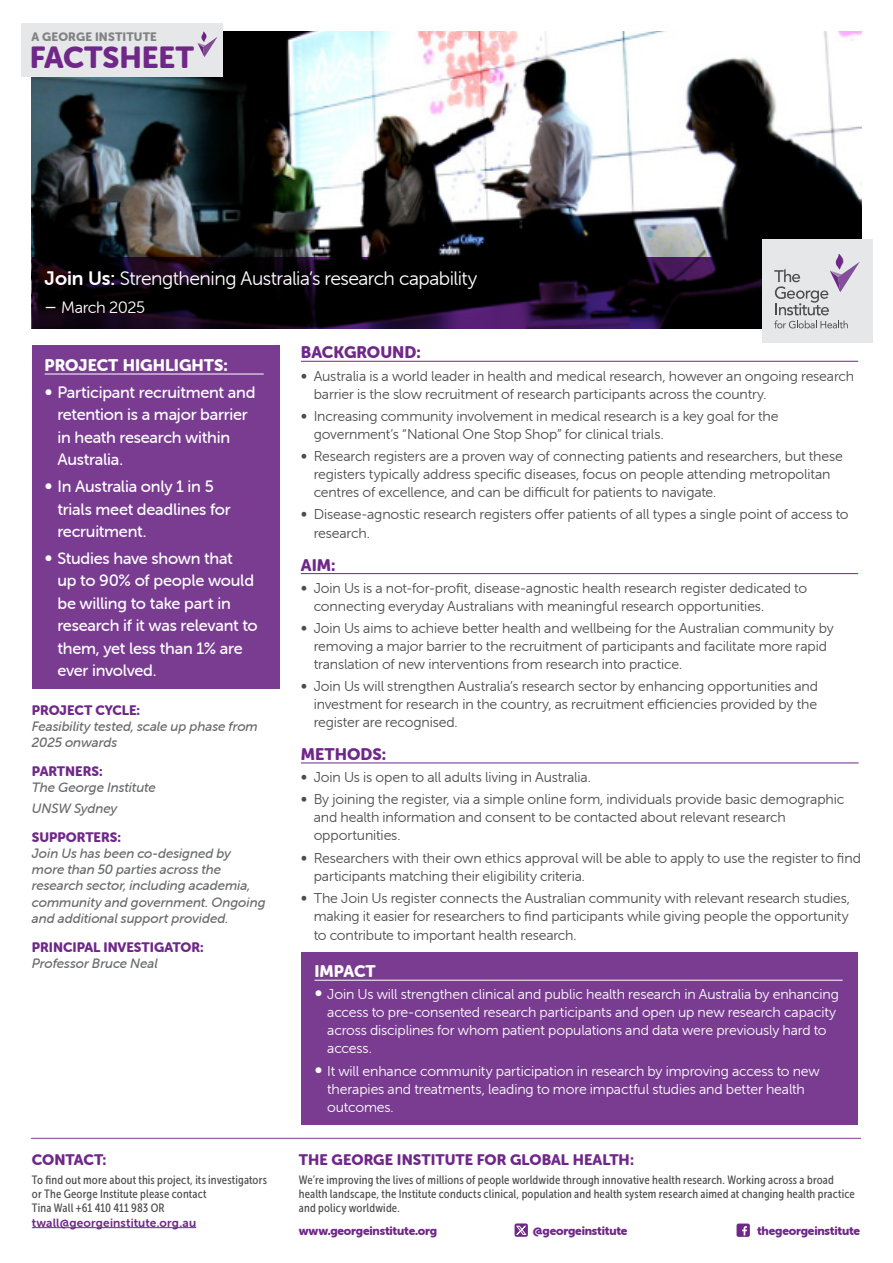
<style>
.page{position:relative;width:893px;height:1263px;background:#fff}
.page>*{position:absolute;margin:0;border:0;box-sizing:border-box;transform-origin:0 0}
.t1{font:30px "Museo Sans Rounded 900";letter-spacing:-.005em;color:#6f2789}
.t2{font:19.5px "Museo Sans Rounded 300";letter-spacing:-.025em;color:#fff}
.t3{font:16.5px/22.5px "Museo Sans Rounded 500";letter-spacing:-.015em;color:#fff}
.t4{font:16.5px "Museo Sans Rounded 900";color:#fff}
.t5{font:16.5px "Museo Sans Rounded 900";color:#6f2789}
.t6{font:16.5px "Museo Sans Rounded 300";letter-spacing:-.03em;color:#fff}
.t7{font:15px "Museo Sans Rounded 900";color:#6f2789}
.t8{font:14.25px/18px "Museo Sans Rounded 300";letter-spacing:-.01em;color:#4d4d4f}
.t9{font:14.25px/18px "Museo Sans Rounded 300";letter-spacing:-.01em;color:#fff}
.t10{font:italic 13.5px/16.2px "Museo Sans Rounded 500";letter-spacing:-.005em;color:#696a6c}
.t11{font:13.5px "Museo Sans Rounded 900";letter-spacing:-.005em;color:#6f2789}
.t12{font:12px/14.4px "Museo Sans Cond 500";letter-spacing:.015em;color:#4d4d4f}
.t13{font:12px "Museo Sans Rounded 900";letter-spacing:-.015em;color:#6f2789}
.t14{font:12px "Museo Sans Rounded 700";letter-spacing:.015em;color:#6f2789}
.t15{font:12px "Museo Sans Rounded 900";letter-spacing:.01em;color:#808285}
.s1{font-family:"Museo Sans Rounded 700"}
.s2{font-size:19.5px}
.s3{font-size:16.5px}
.s4{font-family:"Avenir";font-weight:300;font-size:16.5px}
.s5{font-family:"Avenir";font-weight:300}
</style>
<div class="page">
<img style="left:32px;top:32px;width:829px;height:226px">
<svg style="left:32px;top:258px;width:730px;height:71px;background:#0d0412"></svg>
<hr style="left:31px;top:1138px;width:830px;height:1px;background:#7a408d">
<div style="left:762px;top:239px;width:110px;height:104px;background:#e6e7e8"></div>
<svg style="left:774px;top:254px;width:86px;height:74px"></svg>
<div style="left:21px;top:23px;width:201px;height:53px;background:#e6e7e8"></div>
<svg style="left:197px;top:31px;width:21px;height:26px"></svg>
<div style="left:736px;top:1223px;width:14px;height:14px;background:#6f2789;border-radius:2px"></div>
<svg style="left:742px;top:1226px;width:5px;height:9px"></svg>
<div style="left:515px;top:1223px;width:13px;height:14px;background:#6f2789;border-radius:2px"></div>
<svg style="left:516px;top:1225px;width:11px;height:10px"></svg>
<hr style="left:301px;top:361px;width:557px;height:1px;background:#6f2789">
<hr style="left:301px;top:573px;width:557px;height:1px;background:#6f2789">
<hr style="left:301px;top:762px;width:558px;height:1px;background:#6f2789">
<div style="left:302px;top:952px;width:556px;height:172px;background:#793c91"></div>
<hr style="left:314px;top:980px;width:529px;height:1px;background:#fff">
<div style="left:32px;top:346px;width:247px;height:343px;background:#793c91"></div>
<hr style="left:45px;top:374px;width:219px;height:1px;background:#fff">
<hr style="left:32px;top:1227px;width:164px;height:1px;background:#6f2789">
<p class="t15" style="left:32px;top:30px;width:127px">A GEORGE INSTITUTE</p>
<h1 class="t1" style="left:30px;top:40px;width:166px">FACTSHEET</h1>
<h2 class="t2" style="left:45px;top:268px;width:434px"><span class="s1">Join Us:</span> Strengthening Australia’s research capability</h2>
<p class="t6" style="left:45px;top:299px;width:102px"><span class="s2">–</span> March 2025</p>
<p class="t5" style="left:301px;top:343px;width:121px">BACKGROUND:</p>
<p class="t8" style="left:314px;top:367px;width:542px;text-indent:-13px"><span class="s3">•</span> Australia is a world leader in health and medical research, however an ongoing research barrier is the slow recruitment of research participants across the country.</p>
<p class="t8" style="left:314px;top:407px;width:466px;text-indent:-13px"><span class="s3">•</span> Increasing community involvement in medical research is a key goal for the government’s “National One Stop Shop” for clinical trials.</p>
<p class="t8" style="left:314px;top:447px;width:531px;text-indent:-13px"><span class="s3">•</span> Research registers are a proven way of connecting patients and researchers, but these registers typically address specific diseases, focus on people attending metropolitan centres of excellence, and can be difficult for patients to navigate.</p>
<p class="t8" style="left:314px;top:505px;width:536px;line-height:18.8px;text-indent:-13px"><span class="s3">•</span> Disease-agnostic research registers offer patients of all types a single point of access to research.</p>
<p class="t5" style="left:301px;top:555px;width:36px">AIM:</p>
<p class="t8" style="left:314px;top:579px;width:495px;text-indent:-13px"><span class="s3">•</span> Join Us is a not-for-profit, disease-agnostic health research register dedicated to connecting everyday Australians with meaningful research opportunities.</p>
<p class="t8" style="left:314px;top:619px;width:522px;text-indent:-13px"><span class="s3">•</span> Join Us aims to achieve better health and wellbeing for the Australian community by removing a major barrier to the recruitment of participants and facilitate more rapid translation of new interventions from research into practice.</p>
<p class="t8" style="left:314px;top:678px;width:506px;text-align:justify;text-indent:-13px"><span class="s3">•</span> Join Us will strengthen Australia’s research sector by enhancing opportunities and investment for research in the country, as recruitment efficiencies provided by the register are recognised.</p>
<p class="t5" style="left:301px;top:745px;width:87px">METHODS:</p>
<p class="t8" style="left:301px;top:768px;width:292px"><span class="s3">•</span> Join Us is open to all adults living in Australia.</p>
<p class="t8" style="left:314px;top:791px;width:532px;text-indent:-13px"><span class="s3">•</span> By joining the register, via a simple online form, individuals provide basic demographic and health information and consent to be contacted about relevant research opportunities.</p>
<p class="t8" style="left:314px;top:849px;width:549px;text-indent:-13px"><span class="s3">•</span> Researchers with their own ethics approval will be able to apply to use the register to find participants matching their eligibility criteria.</p>
<p class="t8" style="left:314px;top:889px;width:538px;line-height:18.5px;text-align:justify;text-indent:-13px"><span class="s3">•</span> The Join Us register connects the Australian community with relevant research studies, making it easier for researchers to find participants while giving people the opportunity to contribute to important health research.</p>
<p class="t4" style="left:314px;top:962px;width:63px">IMPACT</p>
<p class="t9" style="left:327px;top:986px;width:513px;text-indent:-13px"><span class="s4">•</span> Join Us will strengthen clinical and public health research in Australia by enhancing access to pre-consented research participants and open up new research capacity across disciplines for whom patient populations and data were previously hard to access.</p>
<p class="t9" style="left:327px;top:1062px;width:494px;text-indent:-13px"><span class="s4">•</span> It will enhance community participation in research by improving access to new therapies and treatments, leading to more impactful studies and better health outcomes.</p>
<p class="t4" style="left:45px;top:356px;width:185px">PROJECT HIGHLIGHTS:</p>
<p class="t3" style="left:57px;top:381px;width:200px;text-indent:-13px"><span class="s5">•</span> Participant recruitment and retention is a major barrier in heath research within<br>Australia.</p>
<p class="t3" style="left:57px;top:475px;width:175px;text-indent:-13px"><span class="s5">•</span> In Australia only 1 in 5 trials meet deadlines for recruitment.</p>
<p class="t3" style="left:57px;top:547px;width:202px;text-indent:-13px"><span class="s5">•</span> Studies have shown that<br>up to 90% of people would be willing to take part in research if it was relevant to them, yet less than 1% are ever involved.</p>
<p class="t11" style="left:32px;top:702px;width:110px">PROJECT CYCLE:</p>
<p class="t10" style="left:32px;top:718px;width:227px">Feasibility tested, scale up phase from<br>2025 onwards</p>
<p class="t11" style="left:32px;top:764px;width:72px">PARTNERS:</p>
<p class="t10" style="left:32px;top:777px;width:125px;line-height:20.4px">The George Institute<br>UNSW Sydney</p>
<p class="t11" style="left:32px;top:829px;width:91px">SUPPORTERS:</p>
<p class="t10" style="left:32px;top:845px;width:235px">Join Us has been co-designed by more than 50 parties across the research sector, including academia, community and government. Ongoing and additional support provided.</p>
<p class="t11" style="left:32px;top:939px;width:173px">PRINCIPAL INVESTIGATOR:</p>
<p class="t10" style="left:32px;top:955px;width:128px">Professor Bruce Neal</p>
<p class="t7" style="left:32px;top:1151px;width:76px">CONTACT:</p>
<p class="t12" style="left:32px;top:1172px;width:237px">To find out more about this project, its investigators or The George Institute please contact<br>Tina Wall +61 410 411 983 OR</p>
<p class="t14" style="left:32px;top:1216px;width:166px">twall@georgeinstitute.org.au</p>
<p class="t7" style="left:299px;top:1151px;width:337px">THE GEORGE INSTITUTE FOR GLOBAL HEALTH:</p>
<p class="t12" style="left:299px;top:1172px;width:557px">We’re improving the lives of millions of people worldwide through innovative health research. Working across a broad health landscape, the Institute conducts clinical, population and health system research aimed at changing health practice and policy worldwide.</p>
<p class="t13" style="left:299px;top:1224px;width:140px">www.georgeinstitute.org</p>
<p class="t13" style="left:533px;top:1224px;width:96px">@georgeinstitute</p>
<p class="t13" style="left:757px;top:1224px;width:105px">thegeorgeinstitute</p>
</div>
